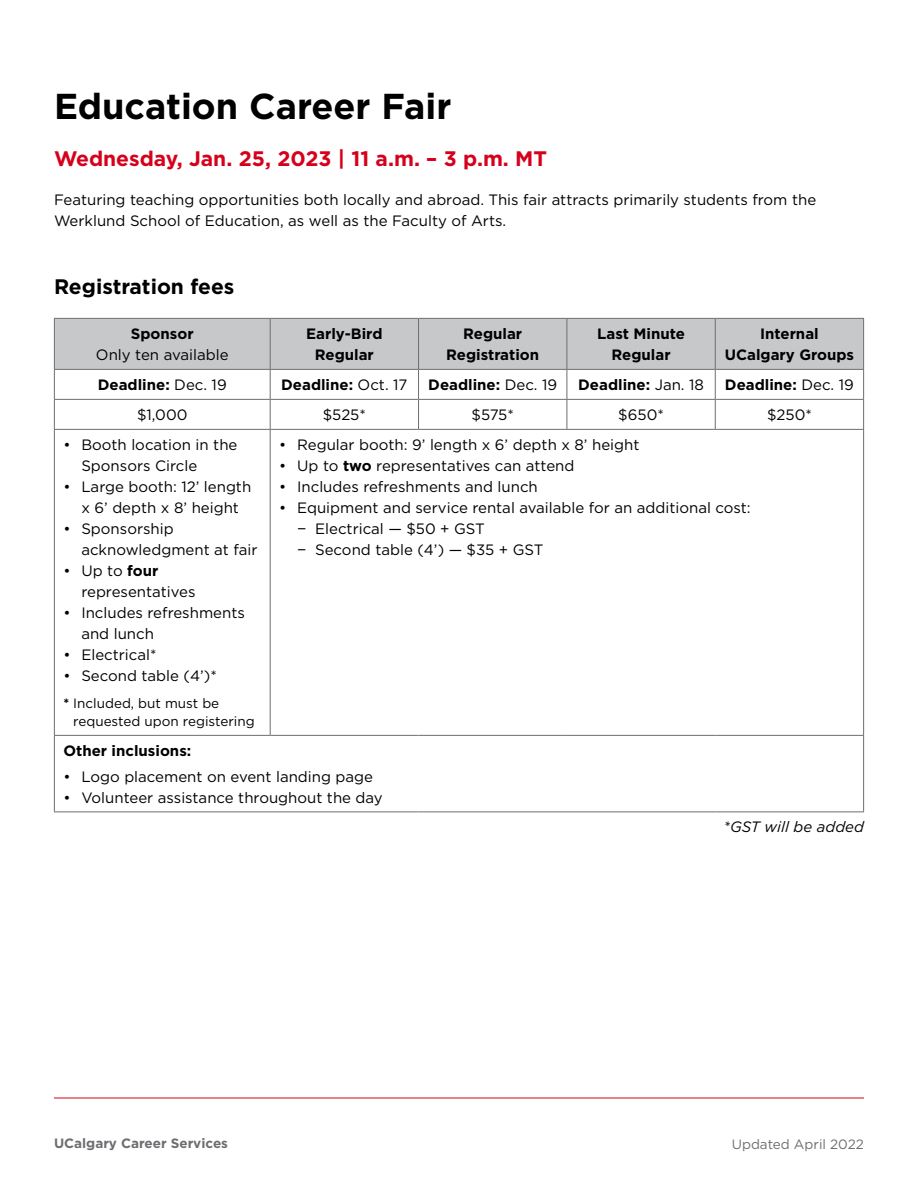
<style>
.page{position:relative;width:918px;height:1188px;background:#fff}
.page>*{position:absolute;margin:0;border:0;box-sizing:border-box;transform-origin:0 0}
.t1{font:700 36px "Gotham";color:#000}
.date_time{font:700 21px "Gotham";color:#d6001c}
.t2{font:700 21px "Gotham";color:#000}
.body{font:15px/21px "Gotham";color:#000}
.table_body{font:700 15px/21px "Gotham";color:#000;text-align:center}
.table_body-2{font:15px/21px "Gotham";color:#000;text-align:center}
.body-2{font:700 15px "Gotham";color:#000}
.body-3{font:italic 15px "Gotham";color:#000}
.footnote{font:13.5px/18px "Gotham";color:#000}
.t3{font:700 13.5px "Gotham";color:#6d6e71}
.t4{font:13.5px "Gotham";color:#6d6e71}
.s1{font-weight:700}
.s2{font-weight:400}
</style>
<div class="page">
<hr style="left:54px;top:1098px;width:810px;height:1px;background:#d6001c">
<svg style="left:54px;top:318px;width:810px;height:111px"></svg>
<hr style="left:54px;top:429px;width:216px;height:1px;background:#6d6e71">
<hr style="left:54px;top:430px;width:1px;height:305px;background:#6d6e71">
<hr style="left:270px;top:429px;width:149px;height:1px;background:#6d6e71">
<hr style="left:270px;top:430px;width:1px;height:305px;background:#6d6e71">
<hr style="left:419px;top:429px;width:148px;height:1px;background:#6d6e71">
<hr style="left:567px;top:429px;width:148px;height:1px;background:#6d6e71">
<hr style="left:715px;top:429px;width:149px;height:1px;background:#6d6e71">
<hr style="left:863px;top:430px;width:1px;height:305px;background:#6d6e71">
<hr style="left:54px;top:735px;width:216px;height:1px;background:#6d6e71">
<hr style="left:54px;top:736px;width:1px;height:75px;background:#6d6e71">
<hr style="left:270px;top:735px;width:149px;height:1px;background:#6d6e71">
<hr style="left:419px;top:735px;width:148px;height:1px;background:#6d6e71">
<hr style="left:567px;top:735px;width:148px;height:1px;background:#6d6e71">
<hr style="left:715px;top:735px;width:149px;height:1px;background:#6d6e71">
<hr style="left:863px;top:736px;width:1px;height:75px;background:#6d6e71">
<hr style="left:54px;top:811px;width:216px;height:1px;background:#6d6e71">
<hr style="left:270px;top:811px;width:149px;height:1px;background:#6d6e71">
<hr style="left:419px;top:811px;width:148px;height:1px;background:#6d6e71">
<hr style="left:567px;top:811px;width:148px;height:1px;background:#6d6e71">
<hr style="left:715px;top:811px;width:149px;height:1px;background:#6d6e71">
<p class="t1" style="left:54px;top:82px;width:399px">Education Career Fair</p>
<p class="date_time" style="left:54px;top:145px;width:495px">Wednesday, Jan. 25, 2023 | 11 a.m. – 3 p.m. MT</p>
<p class="body" style="left:54px;top:189px;width:764px">Featuring teaching opportunities both locally and abroad. This fair attracts primarily students from the<br>Werklund School of Education, as well as the Faculty of Arts.</p>
<p class="t2" style="left:54px;top:273px;width:182px">Registration fees</p>
<p class="table_body-2" style="left:96px;top:323px;width:134px"><span class="s1">Sponsor<br></span>Only ten available</p>
<p class="table_body" style="left:306px;top:323px;width:78px">Early-Bird<br>Regular</p>
<p class="table_body" style="left:446px;top:323px;width:94px">Regular<br>Registration</p>
<p class="table_body" style="left:597px;top:323px;width:89px">Last Minute<br>Regular</p>
<p class="table_body" style="left:725px;top:323px;width:131px">Internal<br>UCalgary Groups</p>
<p class="table_body" style="left:98px;top:374px;width:130px">Deadline: <span class="s2">Dec. 19</span></p>
<p class="table_body" style="left:281px;top:374px;width:128px">Deadline: <span class="s2">Oct. 17</span></p>
<p class="table_body" style="left:428px;top:374px;width:130px">Deadline: <span class="s2">Dec. 19</span></p>
<p class="table_body" style="left:578px;top:374px;width:127px">Deadline: <span class="s2">Jan. 18</span></p>
<p class="table_body" style="left:725px;top:374px;width:130px">Deadline: <span class="s2">Dec. 19</span></p>
<p class="table_body-2" style="left:137px;top:404px;width:52px">$1,000</p>
<p class="table_body-2" style="left:323px;top:404px;width:45px">$525*</p>
<p class="table_body-2" style="left:471px;top:404px;width:44px">$575*</p>
<p class="table_body-2" style="left:618px;top:404px;width:47px">$650*</p>
<p class="table_body-2" style="left:767px;top:404px;width:46px">$250*</p>
<p class="body" style="left:81px;top:434px;width:158px;text-indent:-18px">• Booth location in the<br>Sponsors Circle</p>
<p class="body" style="left:63px;top:476px;width:189px;text-align:center">• Large booth: 12’ length x 6’ depth x 8’ height</p>
<p class="body" style="left:81px;top:518px;width:178px;text-indent:-18px">• Sponsorship acknowledgment at fair</p>
<p class="body" style="left:81px;top:560px;width:116px;text-indent:-18px">• Up to <span class="s1">four </span>representatives</p>
<p class="body" style="left:81px;top:602px;width:165px;text-indent:-18px">• Includes refreshments and lunch</p>
<p class="body" style="left:63px;top:644px;width:95px">• Electrical*</p>
<p class="body" style="left:63px;top:665px;width:155px">• Second table (4’)*</p>
<p class="footnote" style="left:73px;top:694px;width:183px;text-indent:-10px"><span class="s1">*</span> Included, but must be requested upon registering</p>
<p class="body" style="left:279px;top:434px;width:362px">• Regular booth: 9’ length x 6’ depth x 8’ height</p>
<p class="body" style="left:279px;top:455px;width:297px">• Up to <span class="s1">two</span> representatives can attend</p>
<p class="body" style="left:279px;top:476px;width:260px">• Includes refreshments and lunch</p>
<p class="body" style="left:279px;top:497px;width:473px">• Equipment and service rental available for an additional cost:</p>
<p class="body" style="left:297px;top:518px;width:189px">− Electrical — $50 + GST</p>
<p class="body" style="left:297px;top:539px;width:248px">− Second table (4’) — $35 + GST</p>
<p class="body-2" style="left:63px;top:741px;width:129px">Other inclusions:</p>
<p class="body" style="left:63px;top:766px;width:311px">• Logo placement on event landing page</p>
<p class="body" style="left:63px;top:787px;width:321px">• Volunteer assistance throughout the day</p>
<p class="body-3" style="left:724px;top:817px;width:142px">*GST will be added</p>
<p class="t3" style="left:54px;top:1134px;width:176px">UCalgary Career Services</p>
<p class="t4" style="left:732px;top:1135px;width:134px">Updated April 2022</p>
</div>
